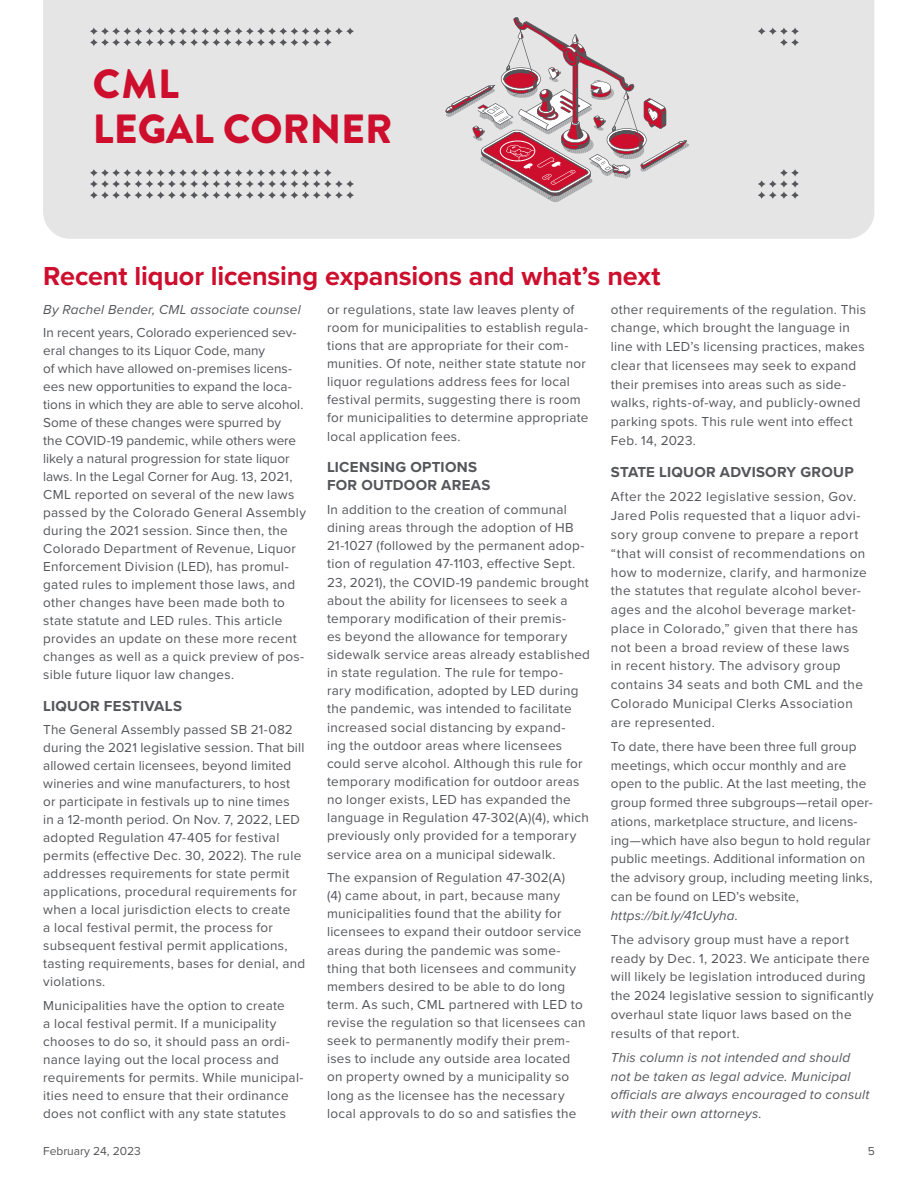
<style>
.page{position:relative;width:918px;height:1188px;background:#fff}
.page>*{position:absolute;margin:0;border:0;box-sizing:border-box;transform-origin:0 0}
.t1{font:900 40.8px "Brandon Grotesque";color:#ce0e2d}
.t2{font:700 27px "Proxima Nova";letter-spacing:-.005em;color:#ce0e2d}
.t3{font:700 15px/18.1px "Proxima Nova";letter-spacing:.02em;color:#54565a}
.t4{font:13.5px/18px "Proxima Nova";letter-spacing:.02em;color:#54565a}
.t5{font:italic 13.5px/18.8px "Proxima Nova";letter-spacing:.015em;color:#54565a}
.t6{font:12px "Proxima Nova";color:#54565a}
.s1{font-style:italic}
</style>
<div class="page">
<div style="left:43px;top:0;width:831px;height:239px;background:#e5e5e6"></div>
<svg style="left:445px;top:17px;width:244px;height:186px"></svg>
<svg style="left:90px;top:169px;width:264px;height:30px"></svg>
<svg style="left:90px;top:27px;width:264px;height:19px"></svg>
<svg style="left:758px;top:169px;width:41px;height:30px"></svg>
<svg style="left:758px;top:27px;width:41px;height:19px"></svg>
<h1 class="t1" style="left:93px;top:55px;width:88px">CML</h1>
<h1 class="t1" style="left:93px;top:100px;width:301px">LEGAL CORNER</h1>
<h2 class="t2" style="left:43px;top:256px;width:619px">Recent liquor licensing expansions and what’s next</h2>
<p class="t5" style="left:43px;top:299px;width:259px">By Rachel Bender, CML associate counsel</p>
<p class="t4" style="left:43px;top:323px;width:264px">In recent years, Colorado experienced sev&shy;eral changes to its Liquor Code, many<br>of which have allowed on-premises licens&shy;ees new opportunities to expand the loca&shy;tions in which they are able to serve alcohol.<br>Some of these changes were spurred by<br>the COVID-19 pandemic, while others were likely a natural progression for state liquor laws. In the Legal Corner for Aug. 13, 2021, CML reported on several of the new laws passed by the Colorado General Assembly during the 2021 session. Since then, the Colorado Department of Revenue, Liquor Enforcement Division (LED), has promul&shy;gated rules to implement those laws, and other changes have been made both to state statute and LED rules. This article provides an update on these more recent changes as well as a quick preview of pos&shy;sible future liquor law changes.</p>
<p class="t3" style="left:43px;top:696px;width:140px">LIQUOR FESTIVALS</p>
<p class="t4" style="left:43px;top:720px;width:264px">The General Assembly passed SB 21-082 during the 2021 legislative session. That bill allowed certain licensees, beyond limited wineries and wine manufacturers, to host or participate in festivals up to nine times<br>in a 12-month period. On Nov. 7, 2022, LED adopted Regulation 47-405 for festival permits (effective Dec. 30, 2022). The rule addresses requirements for state permit applications, procedural requirements for when a local jurisdiction elects to create<br>a local festival permit, the process for subsequent festival permit applications, tasting requirements, bases for denial, and violations.</p>
<p class="t4" style="left:43px;top:996px;width:262px">Municipalities have the option to create<br>a local festival permit. If a municipality chooses to do so, it should pass an ordi&shy;nance laying out the local process and requirements for permits. While municipal&shy;ities need to ensure that their ordinance does not conflict with any state statutes</p>
<p class="t4" style="left:327px;top:300px;width:263px">or regulations, state law leaves plenty of room for municipalities to establish regula&shy;tions that are appropriate for their com&shy;munities. Of note, neither state statute nor liquor regulations address fees for local festival permits, suggesting there is room for municipalities to determine appropriate local application fees.</p>
<p class="t3" style="left:327px;top:458px;width:165px">LICENSING OPTIONS<br>FOR OUTDOOR AREAS</p>
<p class="t4" style="left:327px;top:500px;width:265px">In addition to the creation of communal dining areas through the adoption of HB 21-1027 (followed by the permanent adop&shy;tion of regulation 47-1103, effective Sept.<br>23, 2021), the COVID-19 pandemic brought about the ability for licensees to seek a temporary modification of their premis-<br>es beyond the allowance for temporary sidewalk service areas already established in state regulation. The rule for tempo&shy;rary modification, adopted by LED during the pandemic, was intended to facilitate increased social distancing by expand-<br>ing the outdoor areas where licensees could serve alcohol. Although this rule for temporary modification for outdoor areas no longer exists, LED has expanded the language in Regulation 47-302(A)(4), which previously only provided for a temporary service area on a municipal sidewalk.</p>
<p class="t4" style="left:327px;top:868px;width:260px">The expansion of Regulation 47-302(A)<br>(4) came about, in part, because many municipalities found that the ability for licensees to expand their outdoor service areas during the pandemic was some&shy;thing that both licensees and community members desired to be able to do long term. As such, CML partnered with LED to revise the regulation so that licensees can seek to permanently modify their prem&shy;ises to include any outside area located on property owned by a municipality so long as the licensee has the necessary local approvals to do so and satisfies the</p>
<p class="t4" style="left:611px;top:299px;width:257px;line-height:18.8px">other requirements of the regulation. This change, which brought the language in line with LED’s licensing practices, makes clear that licensees may seek to expand their premises into areas such as side&shy;walks, rights-of-way, and publicly-owned parking spots. This rule went into effect Feb. 14, 2023.</p>
<p class="t3" style="left:611px;top:463px;width:244px">STATE LIQUOR ADVISORY GROUP</p>
<p class="t4" style="left:611px;top:487px;width:258px;line-height:18.8px">After the 2022 legislative session, Gov.<br>Jared Polis requested that a liquor advi&shy;sory group convene to prepare a report “that will consist of recommendations on how to modernize, clarify, and harmonize the statutes that regulate alcohol bever&shy;ages and the alcohol beverage market&shy;place in Colorado,” given that there has not been a broad review of these laws<br>in recent history. The advisory group contains 34 seats and both CML and the Colorado Municipal Clerks Association are represented.</p>
<p class="t4" style="left:611px;top:736px;width:264px;line-height:18.8px">To date, there have been three full group meetings, which occur monthly and are open to the public. At the last meeting, the group formed three subgroups—retail oper&shy;ations, marketplace structure, and licens&shy;ing—which have also begun to hold regular public meetings. Additional information on the advisory group, including meeting links, can be found on LED’s website, <span class="s1">https://bit.ly/41cUyha</span>.</p>
<p class="t4" style="left:611px;top:929px;width:264px;line-height:18.8px">The advisory group must have a report ready by Dec. 1, 2023. We anticipate there will likely be legislation introduced during the 2024 legislative session to significantly overhaul state liquor laws based on the results of that report.</p>
<p class="t5" style="left:611px;top:1047px;width:260px">This column is not intended and should not be taken as legal advice. Municipal officials are always encouraged to consult with their own attorneys.</p>
<p class="t6" style="left:43px;top:1142px;width:99px">February 24, 2023</p>
<p class="t6" style="left:868px;top:1142px;width:9px">5</p>
</div>
